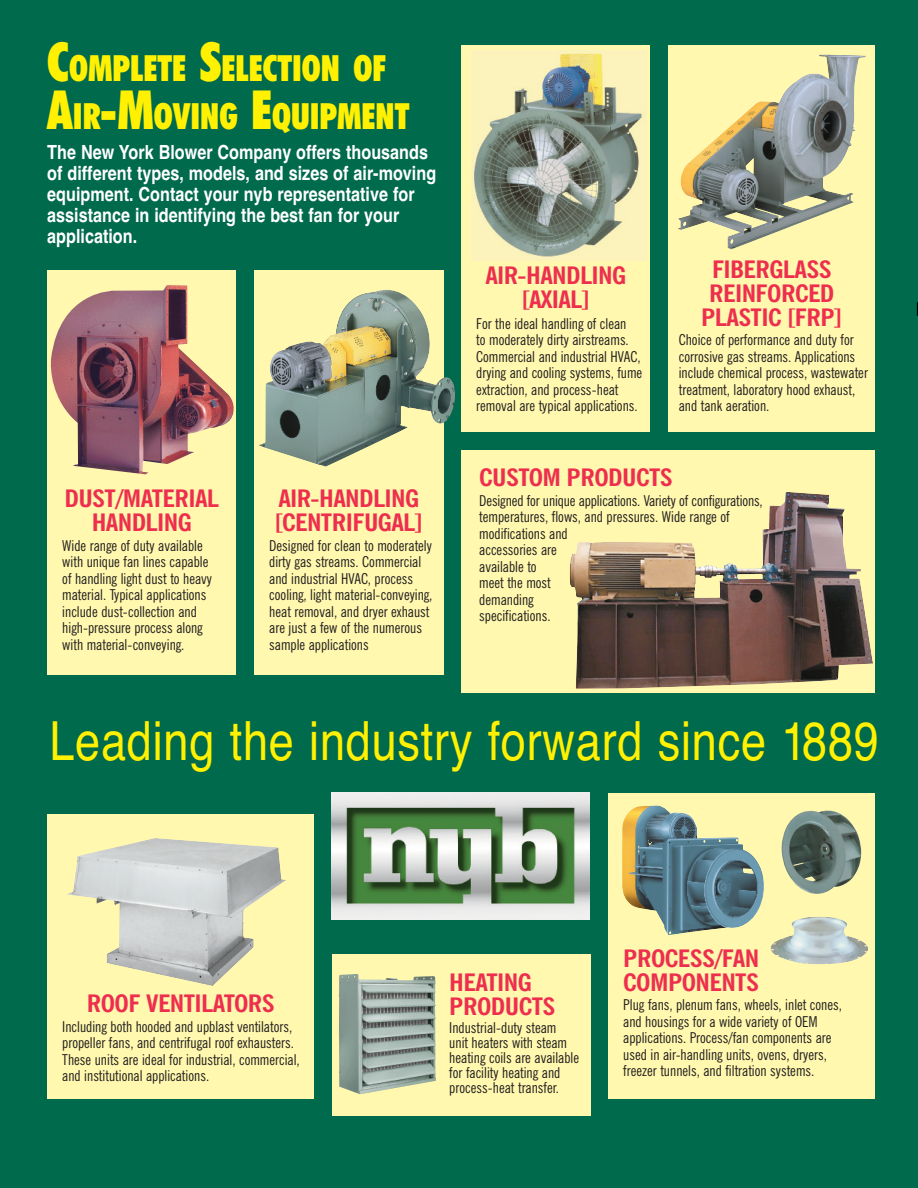
<style>
.page{position:relative;width:918px;height:1188px;background:#006a4c}
.page>*{position:absolute;margin:0;border:0;box-sizing:border-box;transform-origin:0 0}
.t1{font:54px "Helvetica";letter-spacing:.015em;color:#fff101;scale:.83 1}
.t2{font:900 condensed 36.15px/48px "Futura BT";color:#fff101;scale:.92 1}
.t3{font:700 condensed 24px/24px "News Gothic BT";letter-spacing:-.02em;color:#ee2e4e;text-align:center;scale:1.2 1}
.t4{font:700 19.5px/21px "Helvetica";color:#fff;scale:.83 1}
.t5{font:condensed 15px/16.5px "News Gothic BT";color:#231f20}
.s1{font-size:54px}
</style>
<div class="page">
<div style="left:47px;top:270px;width:189px;height:405px;background:#fff8ae"></div>
<div style="left:47px;top:814px;width:267px;height:285px;background:#fff8ae"></div>
<div style="left:608px;top:793px;width:267px;height:306px;background:#fff8ae"></div>
<div style="left:332px;top:954px;width:258px;height:161px;background:#fff8ae"></div>
<div style="left:254px;top:270px;width:189px;height:405px;background:#fff8ae"></div>
<div style="left:461px;top:45px;width:189px;height:387px;background:#fff8ae"></div>
<div style="left:668px;top:45px;width:207px;height:387px;background:#fff8ae"></div>
<div style="left:461px;top:450px;width:414px;height:243px;background:#fff8ae"></div>
<img style="left:50px;top:285px;width:184px;height:189px">
<img style="left:678px;top:54px;width:188px;height:196px">
<img style="left:570px;top:492px;width:303px;height:197px">
<img style="left:67px;top:838px;width:219px;height:148px">
<img style="left:338px;top:974px;width:98px;height:120px">
<img style="left:622px;top:805px;width:142px;height:130px">
<img style="left:259px;top:290px;width:196px;height:177px">
<img style="left:770px;top:917px;width:98px;height:47px">
<img style="left:471px;top:51px;width:176px;height:209px">
<img style="left:781px;top:810px;width:81px;height:84px">
<img style="left:331px;top:792px;width:259px;height:127px">
<svg style="left:917px;top:302px;width:1px;height:14px"></svg>
<h2 class="t2" style="left:47px;top:46px;width:395px"><span class="s1">C</span>OMPLETE <span class="s1">S</span>ELECTION OF<br><span class="s1">A</span>IR<span class="s1">-M</span>OVING <span class="s1">E</span>QUIPMENT</h2>
<h3 class="t4" style="left:47px;top:142px;width:470px">The New York Blower Company offers thousands of different types, models, and sizes of air-moving equipment. Contact your nyb representative for assistance in identifying the best fan for your application.</h3>
<h3 class="t3" style="left:65px;top:488px;width:130px">DUST/MATERIAL<br>HANDLING</h3>
<p class="t5" style="left:62px;top:538px;width:151px">Wide range of duty available with unique fan lines capable of handling light dust to heavy material. Typical applications include dust-collection and high-pressure process along with material-conveying.</p>
<h3 class="t3" style="left:275px;top:488px;width:125px;text-align:left">AIR-HANDLING [CENTRIFUGAL]</h3>
<p class="t5" style="left:269px;top:538px;width:165px">Designed for clean to moderately dirty gas streams. Commercial and industrial HVAC, process cooling, light material-conveying, heat removal, and dryer exhaust are just a few of the numerous sample applications</p>
<h3 class="t3" style="left:485px;top:265px;width:119px">AIR-HANDLING [AXIAL]</h3>
<p class="t5" style="left:476px;top:316px;width:168px">For the ideal handling of clean<br>to moderately dirty airstreams.<br>Commercial and industrial HVAC, drying and cooling systems, fume extraction, and process-heat removal are typical applications.</p>
<h3 class="t3" style="left:701px;top:259px;width:119px">FIBERGLASS<br>REINFORCED<br>PLASTIC [FRP]</h3>
<p class="t5" style="left:679px;top:333px;width:191px">Choice of performance and duty for corrosive gas streams. Applications include chemical process, wastewater treatment, laboratory hood exhaust, and tank aeration.</p>
<h3 class="t3" style="left:479px;top:467px;width:163px">CUSTOM PRODUCTS</h3>
<p class="t5" style="left:479px;top:493px;width:285px">Designed for unique applications. Variety of configurations, temperatures, flows, and pressures. Wide range of modifications and<br>accessories are<br>available to<br>meet the most<br>demanding<br>specifications.</p>
<h1 class="t1" style="left:49px;top:710px;width:1001px">Leading the industry forward since 1889</h1>
<h3 class="t3" style="left:87px;top:994px;width:158px">ROOF VENTILATORS</h3>
<p class="t5" style="left:62px;top:1020px;width:239px">Including both hooded and upblast ventilators, propeller fans, and centrifugal roof exhausters.<br>These units are ideal for industrial, commercial, and institutional applications.</p>
<h3 class="t3" style="left:449px;top:972px;width:90px;text-align:left">HEATING<br>PRODUCTS</h3>
<p class="t5" style="left:449px;top:1021px;width:131px;line-height:15px">Industrial-duty steam unit heaters with steam heating coils are available for facility heating and process-heat transfer.</p>
<h3 class="t3" style="left:623px;top:948px;width:115px;text-align:left">PROCESS/FAN<br>COMPONENTS</h3>
<p class="t5" style="left:623px;top:998px;width:220px">Plug fans, plenum fans, wheels, inlet cones, and housings for a wide variety of OEM applications. Process/fan components are used in air-handling units, ovens, dryers, freezer tunnels, and filtration systems.</p>
</div>
